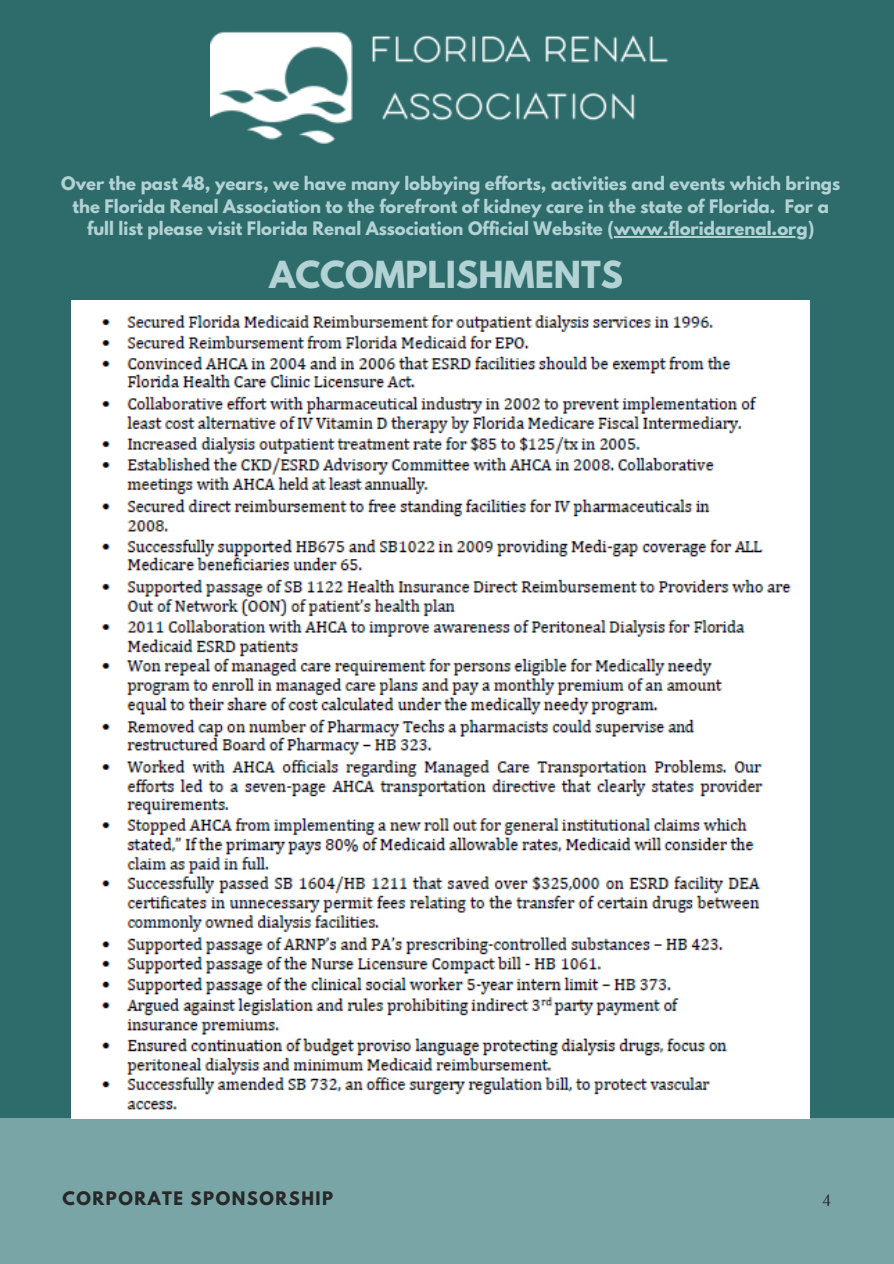
<style>
.page{position:relative;width:894px;height:1264px;background:#fff}
.page>*{position:absolute;margin:0;border:0;box-sizing:border-box;transform-origin:0 0}
.t1{font:700 33px "League Spartan";color:#b2d2d4}
.t2{font:700 16.5px/22.5px "League Spartan";color:#b2d2d4;text-align:center}
.t3{font:700 16.5px "League Spartan";letter-spacing:.09em;color:#282828}
.t4{font:16.5px "Tenor Sans";color:#282828}
</style>
<div class="page">
<div style="left:0;top:0;width:893px;height:1263px;background:#2e6b6b"></div>
<div style="left:0;top:1118px;width:893px;height:145px;background:#79a5a6"></div>
<img style="left:72px;top:300px;width:736px;height:818px">
<hr style="left:614px;top:236px;width:193px;height:1px;background:#b2d2d4">
<img style="left:210px;top:31px;width:459px;height:113px">
<p class="t2" style="left:61px;top:174px;width:780px">Over the past 48, years, we have many lobbying efforts, activities and events which brings the Florida Renal Association to the forefront of kidney care in the state of Florida. For a full list please visit Florida Renal Association Official Website (www.floridarenal.org)</p>
<h1 class="t1" style="left:269px;top:258px;width:355px">ACCOMPLISHMENTS</h1>
<p class="t3" style="left:63px;top:1189px;width:272px">CORPORATE SPONSORSHIP</p>
<p class="t4" style="left:821px;top:1190px;width:11px">4</p>
</div>
